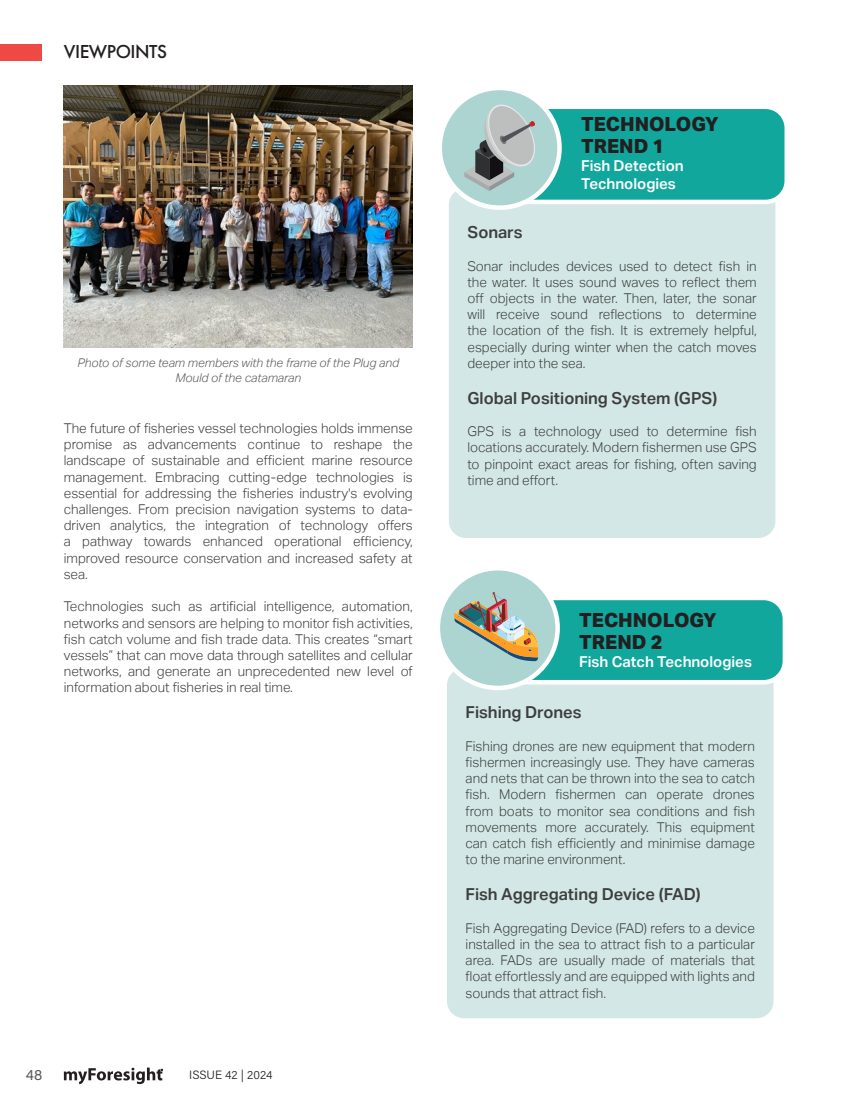
<style>
.page{position:relative;width:851px;height:1110px;background:#fff}
.page>*{position:absolute;margin:0;border:0;box-sizing:border-box;transform-origin:0 0}
.t1{font:800 19.5px/21.6px "Aktiv Grotesk";color:#231f20}
.t2{font:500 19.5px "Futura PT";letter-spacing:-.025em;color:#231f20}
.Paragraph_Style_1{font:600 16.5px "Aktiv Grotesk";color:#3e3e3f}
.t3{font:600 15px/18px "Aktiv Grotesk";color:#fff}
.t4{font:15px "Acumin Pro";color:#57585a}
.Paragraph_Style_1-2{font:300 13.5px/16.2px "Aktiv Grotesk";color:#3e3e3f;text-align:justify}
.t5{font:italic 300 12px/14.4px "Aktiv Grotesk";color:#57585a;text-align:center}
.t6{font:300 12px "Acumin Pro";color:#231f20}
</style>
<div class="page">
<div style="left:449px;top:188px;width:326px;height:350px;background:#d3e8e6;border-radius:17px"></div>
<div style="left:447px;top:668px;width:326px;height:350px;background:#d3e8e6;border-radius:17px"></div>
<img style="left:64px;top:86px;width:348px;height:261px">
<div style="left:487px;top:107px;width:299px;height:95px;background:#12a79d;border-radius:21px"></div>
<div style="left:485px;top:105px;width:303px;height:99px;border:4px solid #fff;border-radius:21px"></div>
<div style="left:485px;top:598px;width:299px;height:84px;background:#12a79d;border-radius:21px"></div>
<div style="left:483px;top:596px;width:304px;height:88px;border:4px solid #fff;border-radius:21px"></div>
<svg style="left:439px;top:88px;width:120px;height:120px;background:#b7dad8"></svg>
<div style="left:437px;top:86px;width:124px;height:124px;border:4px solid #fff;border-radius:50%"></div>
<div style="left:438px;top:568px;width:119px;height:120px;background:#acd5d2;border-radius:50%"></div>
<div style="left:435px;top:566px;width:125px;height:124px;border:4px solid #fff;border-radius:50%"></div>
<svg style="left:464px;top:100px;width:73px;height:91px;background:#a3b6b5"></svg>
<img style="left:454px;top:592px;width:84px;height:69px">
<div style="left:0;top:44px;width:42px;height:16px;background:#ef4946"></div>
<svg style="left:64px;top:1067px;width:99px;height:17px"></svg>
<h1 class="t2" style="left:64px;top:40px;width:105px">VIEWPOINTS</h1>
<p class="t5" style="left:77px;top:356px;width:323px">Photo of some team members with the frame of the Plug and<br>Mould of the catamaran</p>
<p class="Paragraph_Style_1-2" style="left:64px;top:420px;width:350px">The future of fisheries vessel technologies holds immense promise as advancements continue to reshape the landscape of sustainable and efficient marine resource management. Embracing cutting-edge technologies is essential for addressing the fisheries industry's evolving challenges. From precision navigation systems to data&shy;driven analytics, the integration of technology offers a pathway towards enhanced operational efficiency, improved resource conservation and increased safety at sea.</p>
<p class="Paragraph_Style_1-2" style="left:64px;top:598px;width:350px">Technologies such as artificial intelligence, automation, networks and sensors are helping to monitor fish activities, fish catch volume and fish trade data. This creates “smart vessels” that can move data through satellites and cellular networks, and generate an unprecedented new level of information about fisheries in real time.</p>
<p class="t4" style="left:26px;top:1064px;width:18px">48</p>
<p class="t6" style="left:189px;top:1067px;width:85px">ISSUE 42 | 2024</p>
<p class="t1" style="left:581px;top:114px;width:139px">TECHNOLOGY<br>TREND 1</p>
<p class="t3" style="left:581px;top:157px;width:104px">Fish Detection<br>Technologies</p>
<p class="Paragraph_Style_1" style="left:467px;top:223px;width:57px">Sonars</p>
<p class="Paragraph_Style_1-2" style="left:467px;top:258px;width:291px">Sonar includes devices used to detect fish in the water. It uses sound waves to reflect them off objects in the water. Then, later, the sonar will receive sound reflections to determine the location of the fish. It is extremely helpful, especially during winter when the catch moves deeper into the sea.</p>
<p class="Paragraph_Style_1" style="left:467px;top:388px;width:251px">Global Positioning System (GPS)</p>
<p class="Paragraph_Style_1-2" style="left:467px;top:423px;width:291px">GPS is a technology used to determine fish locations accurately. Modern fishermen use GPS to pinpoint exact areas for fishing, often saving time and effort.</p>
<p class="t1" style="left:579px;top:609px;width:139px">TECHNOLOGY<br>TREND 2</p>
<p class="t3" style="left:579px;top:652px;width:174px">Fish Catch Technologies</p>
<p class="Paragraph_Style_1" style="left:465px;top:703px;width:117px">Fishing Drones</p>
<p class="Paragraph_Style_1-2" style="left:465px;top:738px;width:291px">Fishing drones are new equipment that modern fishermen increasingly use. They have cameras and nets that can be thrown into the sea to catch fish. Modern fishermen can operate drones from boats to monitor sea conditions and fish movements more accurately. This equipment can catch fish efficiently and minimise damage to the marine environment.</p>
<p class="Paragraph_Style_1" style="left:465px;top:885px;width:236px">Fish Aggregating Device (FAD)</p>
<p class="Paragraph_Style_1-2" style="left:465px;top:920px;width:291px">Fish Aggregating Device (FAD) refers to a device installed in the sea to attract fish to a particular area. FADs are usually made of materials that float effortlessly and are equipped with lights and sounds that attract fish.</p>
</div>
